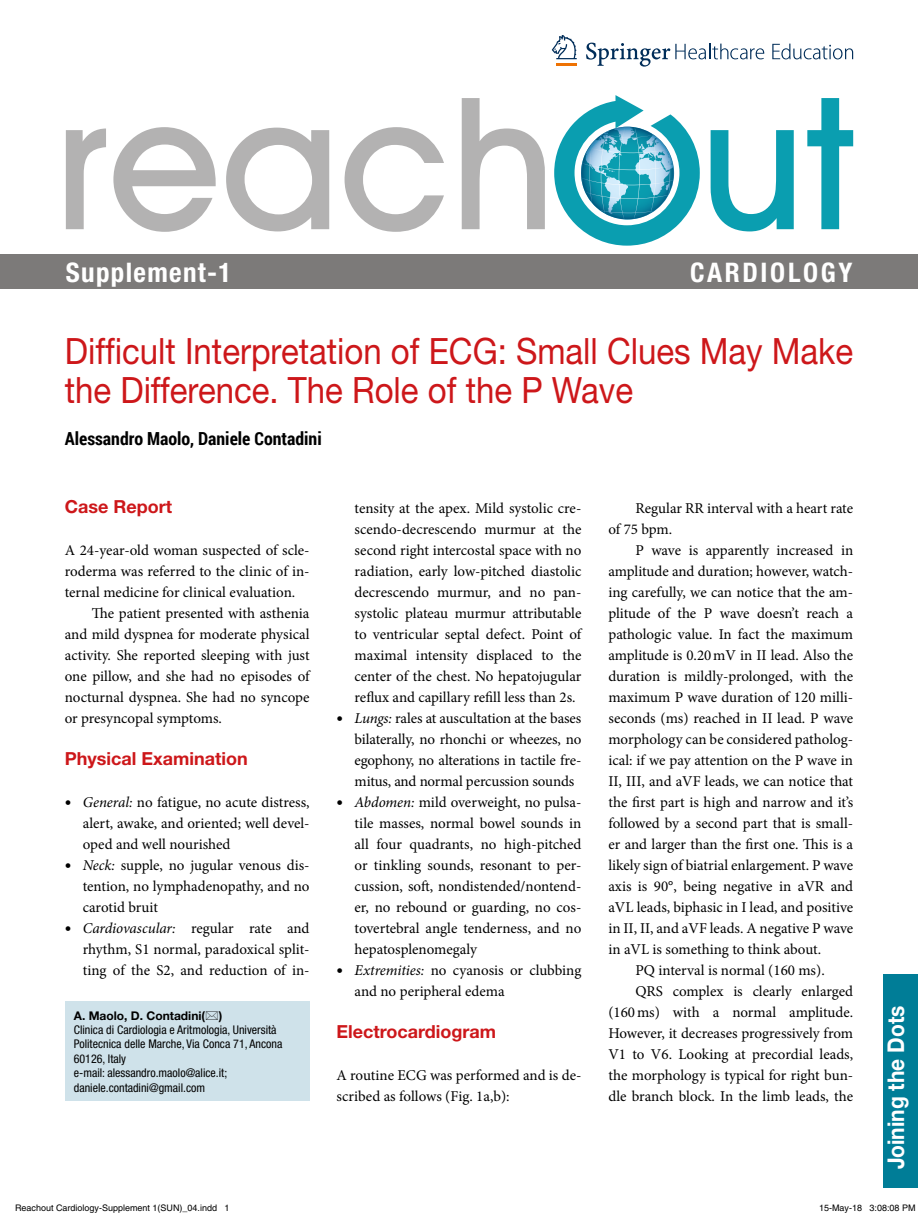
<style>
.page{position:relative;width:918px;height:1215px;background:#fff}
.page>*{position:absolute;margin:0;border:0;box-sizing:border-box;transform-origin:0 0}
.t1{font:36.3px/39.6px "Helvetica Neue";color:#cd171a;scale:.91 1}
.t2{font:700 condensed 27px "Helvetica Neue";letter-spacing:.065em;color:#fff}
.t3{font:700 condensed 27px "Helvetica Neue";letter-spacing:.1em;color:#fff}
.t4{font:700 23.1px "Helvetica Neue";color:#fff;scale:.91 1}
.t5{font:700 18px "Helvetica Neue";color:#cd171a}
.t6{font:700 18px "Roboto Condensed";color:#000}
.t7{font:15px/21px "Minion Pro";letter-spacing:-.005em;color:#000}
.t8{font:condensed 12px/14.4px "Helvetica Neue";color:#000}
.t9{font:700 12px "Helvetica Neue";color:#000}
.t10{font:9px "Helvetica";color:#000}
.s1{font-style:italic}
</style>
<div class="page">
<div style="left:65px;top:1001px;width:245px;height:100px;background:#cfe2ea"></div>
<div style="left:0;top:255px;width:918px;height:34px;background:#7c7a79"></div>
<svg style="left:66px;top:129px;width:40px;height:100px"></svg>
<svg style="left:113px;top:127px;width:103px;height:105px"></svg>
<svg style="left:226px;top:128px;width:103px;height:103px"></svg>
<svg style="left:345px;top:127px;width:99px;height:105px"></svg>
<svg style="left:462px;top:98px;width:83px;height:131px"></svg>
<svg style="left:711px;top:130px;width:83px;height:101px"></svg>
<svg style="left:807px;top:98px;width:46px;height:131px"></svg>
<svg style="left:554px;top:95px;width:146px;height:151px"></svg>
<svg style="left:552px;top:35px;width:25px;height:24px"></svg>
<hr style="left:556px;top:63px;width:21px;height:3px;background:#ee7203">
<svg style="left:586px;top:43px;width:178px;height:24px"></svg>
<svg style="left:772px;top:44px;width:81px;height:15px"></svg>
<div style="left:883px;top:974px;width:35px;height:214px;background:#007d97"></div>
<h2 class="t2" style="left:66px;top:256px;width:167px">Supplement-1</h2>
<h2 class="t3" style="left:690px;top:256px;width:164px">CARDIOLOGY</h2>
<h1 class="t1" style="left:65px;top:330px;width:868px">Difficult Interpretation of ECG: Small Clues May Make the Difference. The Role of the P Wave</h1>
<p class="t6" style="left:65px;top:426px;width:258px">Alessandro Maolo, Daniele Contadini</p>
<p class="t5" style="left:65px;top:495px;width:109px">Case Report</p>
<p class="t7" style="left:65px;top:540px;width:246px">A 24-year-old woman suspected of scle-</p>
<p class="t7" style="left:65px;top:561px;width:246px">roderma was referred to the clinic of in-</p>
<p class="t7" style="left:65px;top:582px;width:232px">ternal medicine for clinical evaluation.</p>
<p class="t7" style="left:92px;top:603px;width:219px">The patient presented with asthenia</p>
<p class="t7" style="left:65px;top:624px;width:246px">and mild dyspnea for moderate physical</p>
<p class="t7" style="left:65px;top:645px;width:246px">activity. She reported sleeping with just</p>
<p class="t7" style="left:65px;top:666px;width:246px">one pillow, and she had no episodes of</p>
<p class="t7" style="left:65px;top:687px;width:246px">nocturnal dyspnea. She had no syncope</p>
<p class="t7" style="left:65px;top:708px;width:159px">or presyncopal symptoms.</p>
<p class="t5" style="left:65px;top:747px;width:184px">Physical Examination</p>
<p class="t7" style="left:83px;top:792px;width:228px"><span class="s1">General:</span> no fatigue, no acute distress, alert, awake, and oriented; well devel&shy;oped and well nourished<br><span class="s1">Neck:</span> supple, no jugular venous dis&shy;tention, no lymphadenopathy, and no carotid bruit<br><span class="s1">Cardiovascular:</span> regular rate and rhythm, S1 normal, paradoxical split&shy;ting of the S2, and reduction of in-</p>
<p class="t9" style="left:74px;top:1008px;width:150px">A. Maolo, D. Contadini( )</p>
<p class="t8" style="left:74px;top:1023px;width:210px">Clinica di Cardiologia e Aritmologia, Università Politecnica delle Marche, Via Conca 71, Ancona 60126, Italy<br>e-mail: alessandro.maolo@alice.it; daniele.contadini@gmail.com</p>
<p class="t7" style="left:355px;top:498px;width:228px">tensity at the apex. Mild systolic cre&shy;scendo-decrescendo murmur at the second right intercostal space with no radiation, early low-pitched diastolic decrescendo murmur, and no pan&shy;systolic plateau murmur attributable to ventricular septal defect. Point of maximal intensity displaced to the center of the chest. No hepatojugular reflux and capillary refill less than 2s.<br><span class="s1">Lungs:</span> rales at auscultation at the bases bilaterally, no rhonchi or wheezes, no egophony, no alterations in tactile fre&shy;mitus, and normal percussion sounds <span class="s1">Abdomen:</span> mild overweight, no pulsa&shy;tile masses, normal bowel sounds in all four quadrants, no high-pitched or tinkling sounds, resonant to per&shy;cussion, soft, nondistended/nontend&shy;er, no rebound or guarding, no cos&shy;tovertebral angle tenderness, and no hepatosplenomegaly<br><span class="s1">Extremities:</span> no cyanosis or clubbing and no peripheral edema</p>
<p class="t5" style="left:337px;top:1020px;width:161px">Electrocardiogram</p>
<p class="t7" style="left:337px;top:1065px;width:246px">A routine ECG was performed and is de&shy;scribed as follows (Fig. 1a,b):</p>
<p class="t7" style="left:608px;top:498px;width:246px;text-indent:27px">Regular RR interval with a heart rate of 75 bpm.</p>
<p class="t7" style="left:635px;top:540px;width:219px">P wave is apparently increased in</p>
<p class="t7" style="left:608px;top:561px;width:246px">amplitude and duration; however, watch-</p>
<p class="t7" style="left:608px;top:582px;width:246px">ing carefully, we can notice that the am-</p>
<p class="t7" style="left:608px;top:603px;width:246px">plitude of the P wave doesn’t reach a</p>
<p class="t7" style="left:608px;top:624px;width:246px">pathologic value. In fact the maximum</p>
<p class="t7" style="left:608px;top:645px;width:246px">amplitude is 0.20mV in II lead. Also the</p>
<p class="t7" style="left:608px;top:666px;width:246px">duration is mildly-prolonged, with the</p>
<p class="t7" style="left:608px;top:687px;width:246px">maximum P wave duration of 120 milli-</p>
<p class="t7" style="left:608px;top:708px;width:246px">seconds (ms) reached in II lead. P wave</p>
<p class="t7" style="left:608px;top:729px;width:246px">morphology can be considered patholog-</p>
<p class="t7" style="left:608px;top:750px;width:246px">ical: if we pay attention on the P wave in</p>
<p class="t7" style="left:608px;top:771px;width:246px">II, III, and aVF leads, we can notice that</p>
<p class="t7" style="left:608px;top:792px;width:246px">the first part is high and narrow and it’s</p>
<p class="t7" style="left:608px;top:813px;width:246px">followed by a second part that is small-</p>
<p class="t7" style="left:608px;top:834px;width:246px">er and larger than the first one. This is a</p>
<p class="t7" style="left:608px;top:855px;width:246px">likely sign of biatrial enlargement. P wave</p>
<p class="t7" style="left:608px;top:876px;width:246px">axis is 90°, being negative in aVR and</p>
<p class="t7" style="left:608px;top:897px;width:246px">aVL leads, biphasic in I lead, and positive</p>
<p class="t7" style="left:608px;top:918px;width:246px">in II, II, and aVF leads. A negative P wave</p>
<p class="t7" style="left:608px;top:939px;width:214px">in aVL is something to think about.</p>
<p class="t7" style="left:635px;top:960px;width:191px">PQ interval is normal (160 ms).</p>
<p class="t7" style="left:635px;top:981px;width:219px">QRS complex is clearly enlarged</p>
<p class="t7" style="left:608px;top:1002px;width:246px">(160ms) with a normal amplitude.</p>
<p class="t7" style="left:608px;top:1023px;width:246px">However, it decreases progressively from</p>
<p class="t7" style="left:608px;top:1044px;width:246px">V1 to V6. Looking at precordial leads,</p>
<p class="t7" style="left:608px;top:1065px;width:246px">the morphology is typical for right bun-</p>
<p class="t7" style="left:608px;top:1086px;width:246px">dle branch block. In the limb leads, the</p>
<h3 class="t4" style="left:882px;top:1169px;width:181px;rotate:-90deg">Joining the Dots</h3>
<p class="t10" style="left:15px;top:1202px;width:216px">Reachout Cardiology-Supplement 1(SUN)_04.indd 1</p>
<p class="t10" style="left:819px;top:1202px;width:98px">15-May-18 3:08:08 PM</p>
</div>
